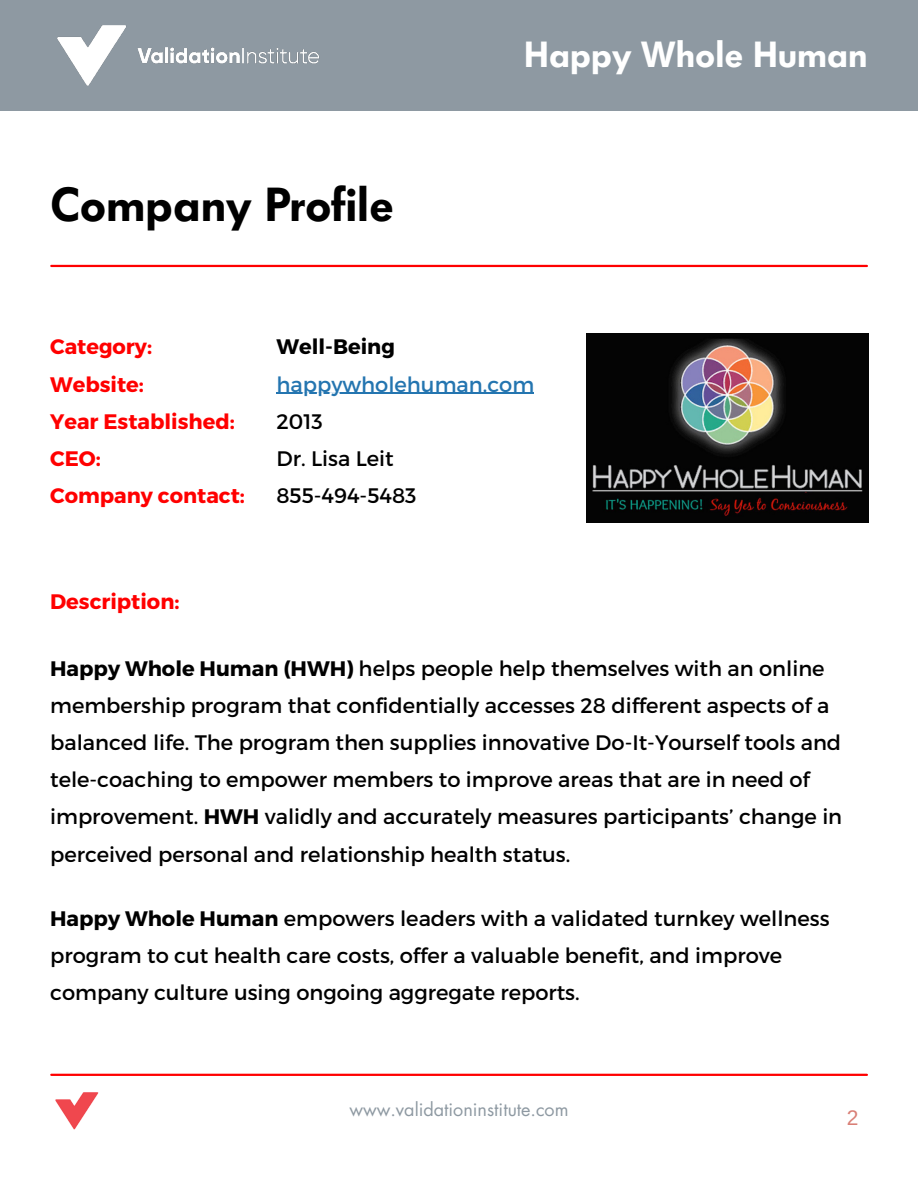
<style>
.page{position:relative;width:918px;height:1188px;background:#fff}
.page>*{position:absolute;margin:0;border:0;box-sizing:border-box;transform-origin:0 0}
.t1{font:600 47.25px "Futura BQ";color:#000}
.t2{font:600 36px "Futura BQ";color:#fff}
.t3{font:21px/37.2px "Montserrat";color:#000}
.t4{font:700 21px/37px "Montserrat";color:#f00}
.t5{font:21px "Montserrat";color:#2475b0}
.t6{font:700 21px "Montserrat";color:#000}
.t7{font:21px "Arimo";color:#d97f76}
.t8{font:18px "Futura LT";color:#8e99a2}
.s1{font-weight:700}
</style>
<div class="page">
<div style="left:0;top:0;width:918px;height:111px;background:#8e99a2"></div>
<img style="left:57px;top:25px;width:262px;height:61px">
<hr style="left:51px;top:1074px;width:816px;height:2px;background:#f00">
<img style="left:55px;top:1092px;width:44px;height:38px">
<hr style="left:51px;top:265px;width:816px;height:2px;background:#f00">
<img style="left:587px;top:334px;width:281px;height:189px">
<hr style="left:276px;top:393px;width:258px;height:1px;background:#2475b0">
<h1 class="t1" style="left:50px;top:177px;width:345px">Company Profile</h1>
<h2 class="t2" style="left:524px;top:33px;width:345px">Happy Whole Human</h2>
<p class="t4" style="left:50px;top:327px;width:196px">Category:<br>Website:<br>Year Established:<br>CEO:<br>Company contact:</p>
<p class="t6" style="left:276px;top:333px;width:120px">Well-Being</p>
<p class="t5" style="left:276px;top:370px;width:259px">happywholehuman.com</p>
<p class="t3" style="left:276px;top:402px;width:141px">2013<br>Dr. Lisa Leit<br>855-494-5483</p>
<p class="t4" style="left:50px;top:582px;width:131px">Description:</p>
<p class="t3" style="left:50px;top:649px;width:794px"><span class="s1">Happy Whole Human (HWH)</span> helps people help themselves with an online membership program that confidentially accesses 28 different aspects of a balanced life. The program then supplies innovative Do-It-Yourself tools and tele-coaching to empower members to improve areas that are in need of improvement. <span class="s1">HWH</span> validly and accurately measures participants’ change in perceived personal and relationship health status.</p>
<p class="t3" style="left:50px;top:899px;width:781px"><span class="s1">Happy Whole Human</span> empowers leaders with a validated turnkey wellness program to cut health care costs, offer a valuable benefit, and improve company culture using ongoing aggregate reports.</p>
<p class="t8" style="left:349px;top:1098px;width:221px">www.validationinstitute.com</p>
<p class="t7" style="left:847px;top:1106px;width:13px">2</p>
</div>
